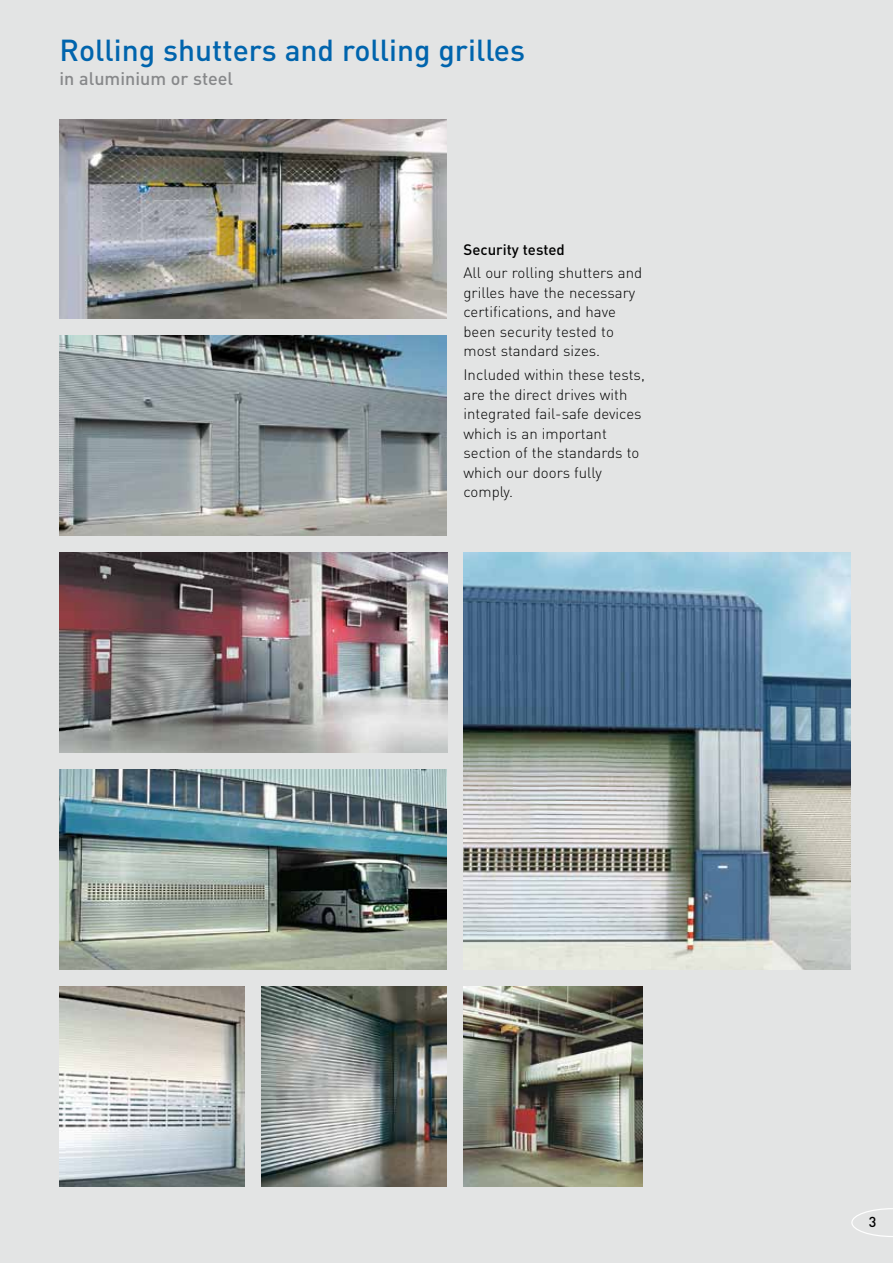
<style>
.page{position:relative;width:893px;height:1263px;background:#e3e4e4}
.page>*{position:absolute;margin:0;border:0;box-sizing:border-box;transform-origin:0 0}
.t1{font:500 30px "DIN Pro";color:#0064ad}
.t2{font:500 18px "DIN Pro";color:#87888a}
.t3{font:300 15px/19.5px "DIN Pro";color:#000}
.t4{font:500 15px "DIN Pro";color:#000}
.t5{font:500 14.25px "DIN Pro";color:#000}
</style>
<div class="page">
<svg style="left:851px;top:1208px;width:42px;height:29px"></svg>
<img style="left:60px;top:770px;width:386px;height:199px">
<img style="left:60px;top:336px;width:386px;height:200px">
<img style="left:463px;top:986px;width:179px;height:200px">
<img style="left:463px;top:553px;width:387px;height:416px">
<img style="left:60px;top:553px;width:387px;height:200px">
<img style="left:60px;top:119px;width:386px;height:200px">
<img style="left:60px;top:986px;width:184px;height:200px">
<img style="left:261px;top:986px;width:185px;height:200px">
<h1 class="t1" style="left:60px;top:30px;width:467px">Rolling shutters and rolling grilles</h1>
<p class="t2" style="left:60px;top:66px;width:175px">in aluminium or steel</p>
<p class="t4" style="left:463px;top:239px;width:103px">Security tested</p>
<p class="t3" style="left:463px;top:263px;width:180px">All our rolling shutters and grilles have the necessary certifications, and have been security tested to most standard sizes.</p>
<p class="t3" style="left:463px;top:364px;width:183px">Included within these tests, are the direct drives with integrated fail-safe devices which is an important section of the standards to which our doors fully comply.</p>
<p class="t5" style="left:869px;top:1212px;width:9px">3</p>
</div>
